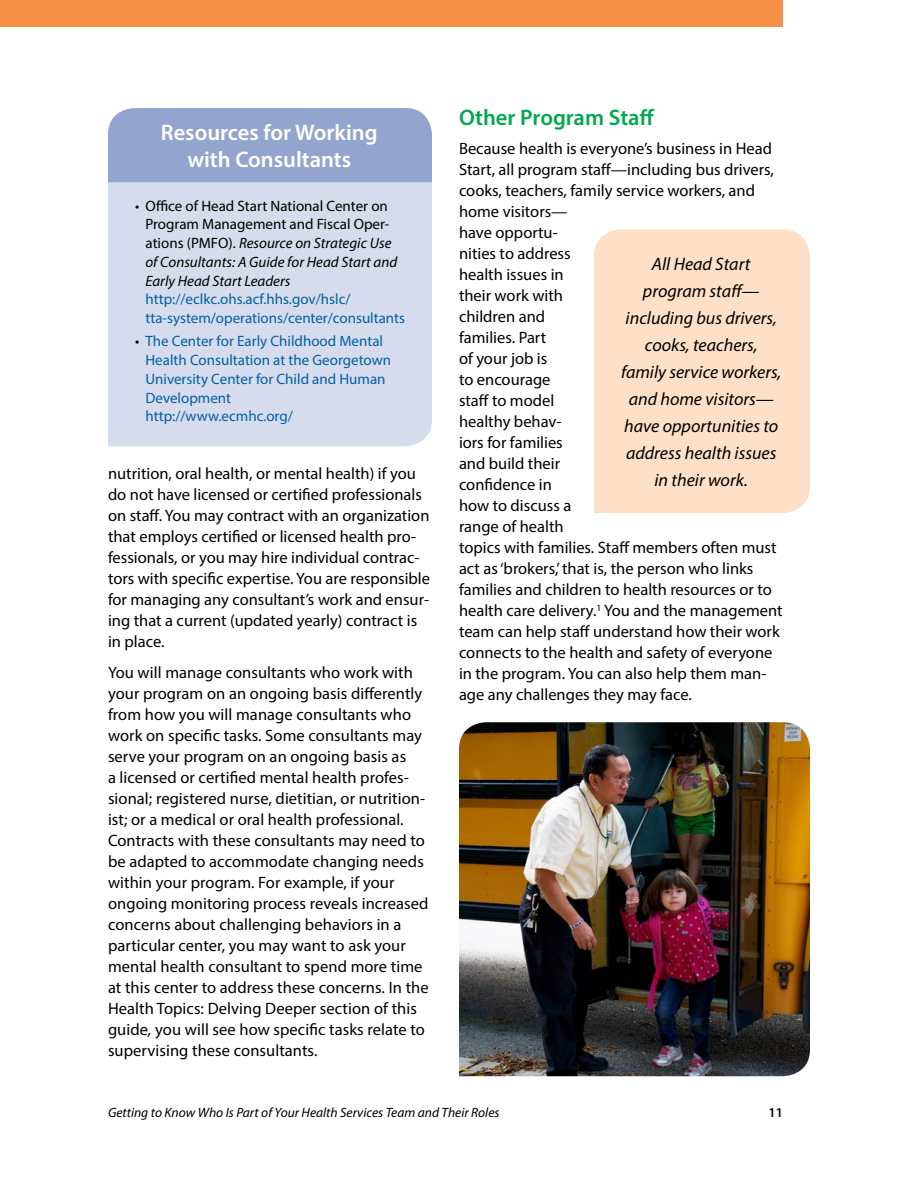
<style>
.page{position:relative;width:918px;height:1188px;background:#fff}
.page>*{position:absolute;margin:0;border:0;box-sizing:border-box;transform-origin:0 0}
.Sidebar_title{font:600 22.5px/27px "Myriad Pro";color:#fff;text-align:center}
.Subhead_1{font:600 22.5px "Myriad Pro";color:#00a850}
.Boxed_tips{font:italic 18px/27px "Myriad Pro";color:#000;text-align:center}
.Body_text{font:16.5px/21px "Myriad Pro";color:#000}
.Sidebar_bullet_text{font:15px/18.8px "Myriad Pro";color:#000}
.Sidebar_bullet_text-2{font:15px/18.8px "Myriad Pro";color:#0061a7}
.t1{font:italic 13.5px "Myriad Pro";color:#000}
.t2{font:600 13.5px "Myriad Pro";color:#000}
.s1{font-style:italic}
.s2{color:#0061a7}
.s3{color:#000}
</style>
<div class="page">
<div style="left:0;top:0;width:783px;height:27px;background:#f79147"></div>
<div style="left:108px;top:182px;width:324px;height:264px;background:#d6dbed"></div>
<div style="left:108px;top:108px;width:324px;height:74px;background:#93a5cf"></div>
<img style="left:459px;top:722px;width:351px;height:354px">
<div style="left:594px;top:230px;width:216px;height:283px;background:#fee0c8"></div>
<h1 class="Sidebar_title" style="left:161px;top:118px;width:218px">Resources for Working with Consultants</h1>
<p class="Sidebar_bullet_text" style="left:146px;top:196px;width:261px;text-indent:-10px">• Office of Head Start National Center on Program Management and Fiscal Oper&shy;ations (PMFO). <span class="s1">Resource on Strategic Use of Consultants: A Guide for Head Start and Early Head Start Leaders </span><span class="s2">http://eclkc.ohs.acf.hhs.gov/hslc/ tta-system/operations/center/consultants</span></p>
<p class="Sidebar_bullet_text-2" style="left:146px;top:332px;width:247px;text-indent:-10px"><span class="s3">•</span> The Center for Early Childhood Mental<br>Health Consultation at the Georgetown<br>University Center for Child and Human<br>Development<br>http://www.ecmhc.org/</p>
<p class="Body_text" style="left:108px;top:463px;width:324px">nutrition, oral health, or mental health) if you do not have licensed or certified professionals on staff. You may contract with an organization that employs certified or licensed health pro&shy;fessionals, or you may hire individual contrac&shy;tors with specific expertise. You are responsible for managing any consultant’s work and ensur&shy;ing that a current (updated yearly) contract is in place.</p>
<p class="Body_text" style="left:108px;top:662px;width:322px">You will manage consultants who work with your program on an ongoing basis differently from how you will manage consultants who work on specific tasks. Some consultants may serve your program on an ongoing basis as<br>a licensed or certified mental health profes&shy;sional; registered nurse, dietitian, or nutrition&shy;ist; or a medical or oral health professional.<br>Contracts with these consultants may need to be adapted to accommodate changing needs within your program. For example, if your ongoing monitoring process reveals increased concerns about challenging behaviors in a particular center, you may want to ask your mental health consultant to spend more time at this center to address these concerns. In the Health Topics: Delving Deeper section of this guide<span class="s1">,</span> you will see how specific tasks relate to supervising these consultants.</p>
<h3 class="Subhead_1" style="left:459px;top:103px;width:197px">Other Program Staff</h3>
<p class="Body_text" style="left:459px;top:138px;width:325px">Because health is everyone’s business in Head<br>Start, all program staff—including bus drivers, cooks, teachers, family service workers, and home visitors—<br>have opportu-<br>nities to address<br>health issues in<br>their work with<br>children and<br>families. Part<br>of your job is<br>to encourage<br>staff to model<br>healthy behav-<br>iors for families<br>and build their<br>confidence in<br>how to discuss a<br>range of health<br>topics with families. Staff members often must act as ‘brokers,’ that is, the person who links families and children to health resources or to health care delivery.<sup>1</sup> You and the management team can help staff understand how their work connects to the health and safety of everyone in the program. You can also help them man&shy;age any challenges they may face.</p>
<p class="Boxed_tips" style="left:621px;top:250px;width:162px">All Head Start program staff— including bus drivers, cooks, teachers, family service workers, and home visitors— have opportunities to address health issues in their work.</p>
<p class="t1" style="left:108px;top:1104px;width:393px">Getting to Know Who Is Part of Your Health Services Team and Their Roles</p>
<p class="t2" style="left:769px;top:1104px;width:16px">11</p>
</div>
